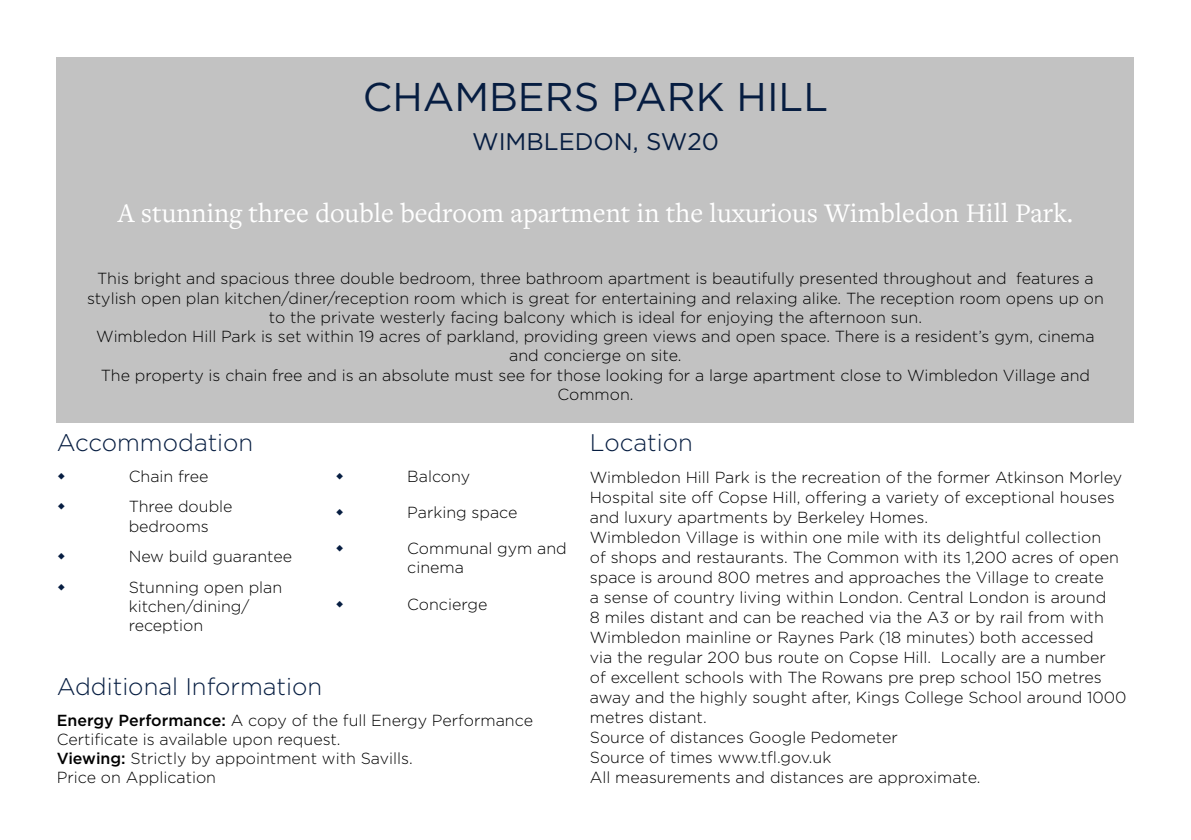
<style>
.page{position:relative;width:1191px;height:840px;background:#fff}
.page>*{position:absolute;margin:0;border:0;box-sizing:border-box;transform-origin:0 0}
.t1{font:40px "Gotham";color:#061d41}
.t2{font:28px "Freight Text Pro";color:#fff}
.t3{font:300 24px "Gotham";color:#061d41}
.t4{font:24px "Gotham";color:#061d41}
.t5{font:300 16px/20px "Gotham";color:#000}
.s1{font-weight:500}
</style>
<div class="page">
<div style="left:57px;top:57px;width:1077px;height:365px;background:#c2c2c2"></div>
<h1 class="t1" style="left:363px;top:72px;width:467px">CHAMBERS PARK HILL</h1>
<h3 class="t4" style="left:472px;top:126px;width:248px">WIMBLEDON, SW20</h3>
<h2 class="t2" style="left:118px;top:194px;width:957px">A stunning three double bedroom apartment in the luxurious Wimbledon Hill Park.</h2>
<p class="t5" style="left:87px;top:268px;width:1018px;line-height:19.2px;text-align:center">This bright and spacious three double bedroom, three bathroom apartment is beautifully presented throughout and features a stylish open plan kitchen/diner/reception room which is great for entertaining and relaxing alike. The reception room opens up on to the private westerly facing balcony which is ideal for enjoying the afternoon sun.<br>Wimbledon Hill Park is set within 19 acres of parkland, providing green views and open space. There is a resident’s gym, cinema and concierge on site.<br>The property is chain free and is an absolute must see for those looking for a large apartment close to Wimbledon Village and Common.</p>
<h3 class="t3" style="left:590px;top:427px;width:104px">Location</h3>
<p class="t5" style="left:590px;top:466px;width:538px">Wimbledon Hill Park is the recreation of the former Atkinson Morley Hospital site off Copse Hill, offering a variety of exceptional houses and luxury apartments by Berkeley Homes.<br>Wimbledon Village is within one mile with its delightful collection<br>of shops and restaurants. The Common with its 1,200 acres of open space is around 800 metres and approaches the Village to create<br>a sense of country living within London. Central London is around<br>8 miles distant and can be reached via the A3 or by rail from with Wimbledon mainline or Raynes Park (18 minutes) both accessed<br>via the regular 200 bus route on Copse Hill. Locally are a number<br>of excellent schools with The Rowans pre prep school 150 metres away and the highly sought after, Kings College School around 1000 metres distant.<br>Source of distances Google Pedometer<br>Source of times www.tfl.gov.uk<br>All measurements and distances are approximate.</p>
<h3 class="t3" style="left:57px;top:427px;width:198px">Accommodation</h3>
<p class="t5" style="left:129px;top:460px;width:105px;line-height:30.6px">Chain free<br>Three double</p>
<p class="t5" style="left:129px;top:510px;width:165px;line-height:30.6px">bedrooms<br>New build guarantee<br>Stunning open plan</p>
<p class="t5" style="left:129px;top:596px;width:122px;line-height:19.2px">kitchen/dining/ reception</p>
<p class="t5" style="left:407px;top:465px;width:64px">Balcony</p>
<p class="t5" style="left:407px;top:501px;width:112px">Parking space</p>
<p class="t5" style="left:407px;top:538px;width:161px;line-height:19.2px">Communal gym and cinema</p>
<p class="t5" style="left:407px;top:593px;width:82px">Concierge</p>
<h3 class="t3" style="left:57px;top:671px;width:267px">Additional Information</h3>
<p class="t5" style="left:57px;top:709px;width:478px;line-height:19.2px"><span class="s1">Energy Performance:</span> A copy of the full Energy Performance Certificate is available upon request.<br><span class="s1">Viewing:</span> Strictly by appointment with Savills.<br>Price on Application</p>
</div>
